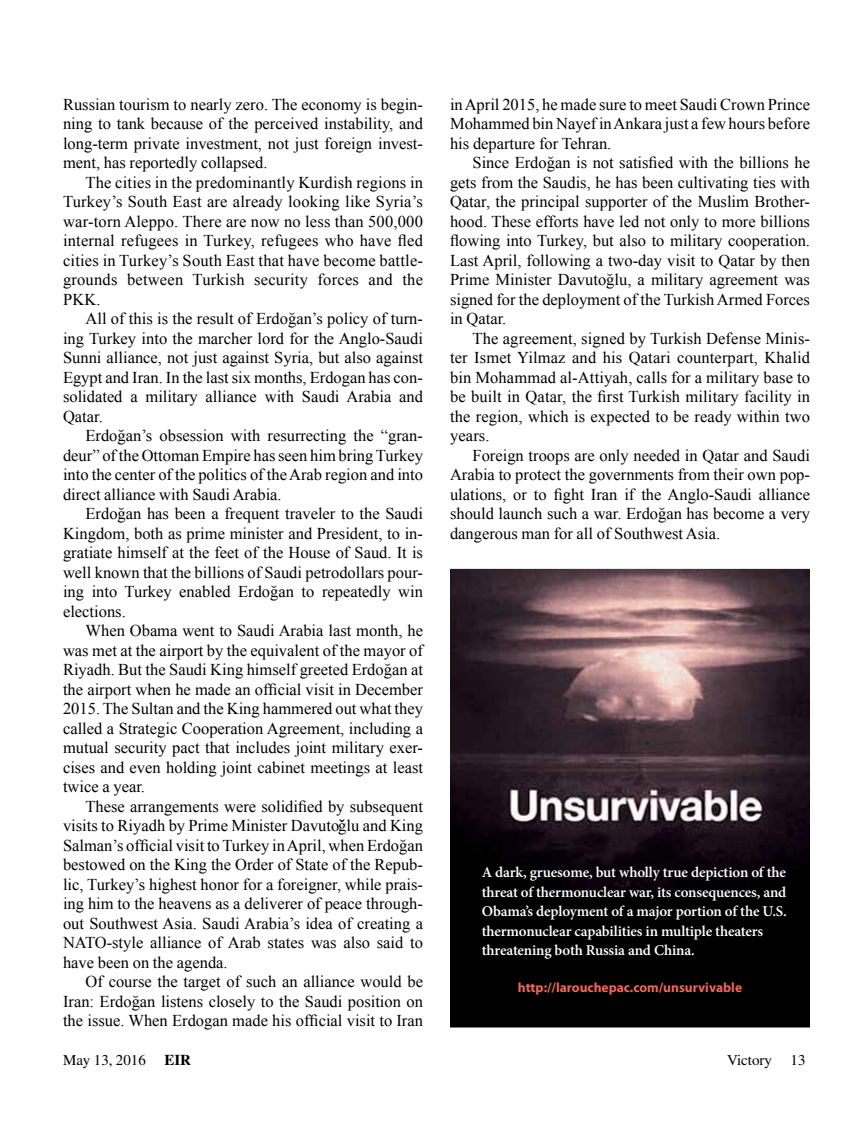
<style>
.page{position:relative;width:864px;height:1134px;background:#fff}
.page>*{position:absolute;margin:0;border:0;box-sizing:border-box;transform-origin:0 0}
.t1{font:16.5px/19.5px "Times New Roman";color:#000;text-align:justify}
.t2{font:16.5px "Times Phonetic Alternate";color:#000}
.t3{font:600 15px/19.5px "Minion Pro";letter-spacing:-.01em;color:#fff}
.t4{font:15px "Times";color:#000}
.t5{font:700 13.5px "Myriad Pro";color:#f26657}
.s1{font-family:"Times Phonetic Alternate"}
.s2{font-weight:700}
</style>
<div class="page">
<img style="left:450px;top:569px;width:360px;height:459px">
<p class="t1" style="left:63px;top:94px;width:362px">Russian tourism to nearly zero. The economy is begin&shy;ning to tank because of the perceived instability, and long-term private investment, not just foreign invest&shy;ment, has reportedly collapsed.</p>
<p class="t1" style="left:63px;top:172px;width:362px;text-indent:23px">The cities in the predominantly Kurdish regions in Turkey’s South East are already looking like Syria’s war-torn Aleppo. There are now no less than 500,000 internal refugees in Turkey, refugees who have fled cities in Turkey’s South East that have become battle&shy;grounds between Turkish security forces and the PKK.</p>
<p class="t1" style="left:63px;top:309px;width:362px;text-indent:23px">All of this is the result of Erdo<span class="s1">%</span>gan’s policy of turn&shy;ing Turkey into the marcher lord for the Anglo-Saudi Sunni alliance, not just against Syria, but also against Egypt and Iran. In the last six months, Erdogan has con&shy;solidated a military alliance with Saudi Arabia and Qatar.</p>
<p class="t1" style="left:63px;top:426px;width:361px;text-indent:22px">Erdo<span class="s1">%</span>gan’s obsession with resurrecting the “gran&shy;deur” of the Ottoman Empire has seen him bring Turkey into the center of the politics of the Arab region and into direct alliance with Saudi Arabia.</p>
<p class="t1" style="left:63px;top:504px;width:362px;text-indent:22px">Erdo<span class="s1">%</span>gan has been a frequent traveler to the Saudi Kingdom, both as prime minister and President, to in&shy;gratiate himself at the feet of the House of Saud. It is well known that the billions of Saudi petrodollars pour&shy;ing into Turkey enabled Erdogan to repeatedly win</p>
<p class="t2" style="left:270px;top:582px;width:10px">%</p>
<p class="t1" style="left:63px;top:601px;width:64px">elections.</p>
<p class="t1" style="left:86px;top:621px;width:339px">When Obama went to Saudi Arabia last month, he</p>
<p class="t1" style="left:63px;top:640px;width:361px">was met at the airport by the equivalent of the mayor of</p>
<p class="t1" style="left:63px;top:660px;width:361px">Riyadh. But the Saudi King himself greeted Erdo<span class="s1">%</span>gan at</p>
<p class="t1" style="left:63px;top:679px;width:362px">the airport when he made an official visit in December</p>
<p class="t1" style="left:63px;top:699px;width:362px">2015. The Sultan and the King hammered out what they</p>
<p class="t1" style="left:63px;top:718px;width:361px">called a Strategic Cooperation Agreement, including a</p>
<p class="t1" style="left:63px;top:738px;width:361px">mutual security pact that includes joint military exer-</p>
<p class="t1" style="left:63px;top:757px;width:362px">cises and even holding joint cabinet meetings at least</p>
<p class="t1" style="left:63px;top:777px;width:84px">twice a year.</p>
<p class="t1" style="left:86px;top:796px;width:339px">These arrangements were solidified by subsequent</p>
<p class="t1" style="left:63px;top:816px;width:362px">visits to Riyadh by Prime Minister Davutoglu and King</p>
<p class="t2" style="left:338px;top:816px;width:10px">^%</p>
<p class="t1" style="left:63px;top:835px;width:362px">Salman’s official visit to Turkey in April, when Erdo<span class="s1">%</span>gan bestowed on the King the Order of State of the Repub&shy;lic, Turkey’s highest honor for a foreigner, while prais&shy;ing him to the heavens as a deliverer of peace through&shy;out Southwest Asia. Saudi Arabia’s idea of creating a NATO-style alliance of Arab states was also said to have been on the agenda.</p>
<p class="t1" style="left:63px;top:972px;width:362px;text-indent:23px">Of course the target of such an alliance would be Iran: Erdo<span class="s1">%</span>gan listens closely to the Saudi position on the issue. When Erdogan made his official visit to Iran</p>
<p class="t1" style="left:450px;top:94px;width:361px">in April 2015, he made sure to meet Saudi Crown Prince Mohammed bin Nayef in Ankara just a few hours before his departure for Tehran.</p>
<p class="t1" style="left:450px;top:153px;width:362px;text-indent:23px">Since Erdo<span class="s1">%</span>gan is not satisfied with the billions he gets from the Saudis, he has been cultivating ties with Qatar, the principal supporter of the Muslim Brother&shy;hood. These efforts have led not only to more billions flowing into Turkey, but also to military cooperation.<br>Last April, following a two-day visit to Qatar by then Prime Minister Davuto<span class="s1">%</span>glu, a military agreement was signed for the deployment of the Turkish Armed Forces in Qatar.</p>
<p class="t1" style="left:450px;top:328px;width:362px;text-indent:23px">The agreement, signed by Turkish Defense Minis&shy;ter Ismet Yilmaz and his Qatari counterpart, Khalid bin Mohammad al-Attiyah, calls for a military base to be built in Qatar, the first Turkish military facility in the region, which is expected to be ready within two years.</p>
<p class="t1" style="left:450px;top:445px;width:362px;text-indent:23px">Foreign troops are only needed in Qatar and Saudi Arabia to protect the governments from their own pop&shy;ulations, or to fight Iran if the Anglo-Saudi alliance should launch such a war. Erdogan has become a very</p>
<p class="t2" style="left:658px;top:504px;width:10px">%</p>
<p class="t1" style="left:450px;top:523px;width:272px">dangerous man for all of Southwest Asia.</p>
<p class="t3" style="left:482px;top:863px;width:306px">A dark, gruesome, but wholly true depiction of the threat of thermonuclear war, its consequences, and Obama’s deployment of a major portion of the U.S. thermonuclear capabilities in multiple theaters threatening both Russia and China.</p>
<p class="t5" style="left:518px;top:979px;width:226px">http://larouchepac.com/unsurvivable</p>
<p class="t4" style="left:63px;top:1052px;width:130px">May 13, 2016 <span class="s2">EIR</span></p>
<p class="t4" style="left:727px;top:1052px;width:80px">Victory 13</p>
</div>
